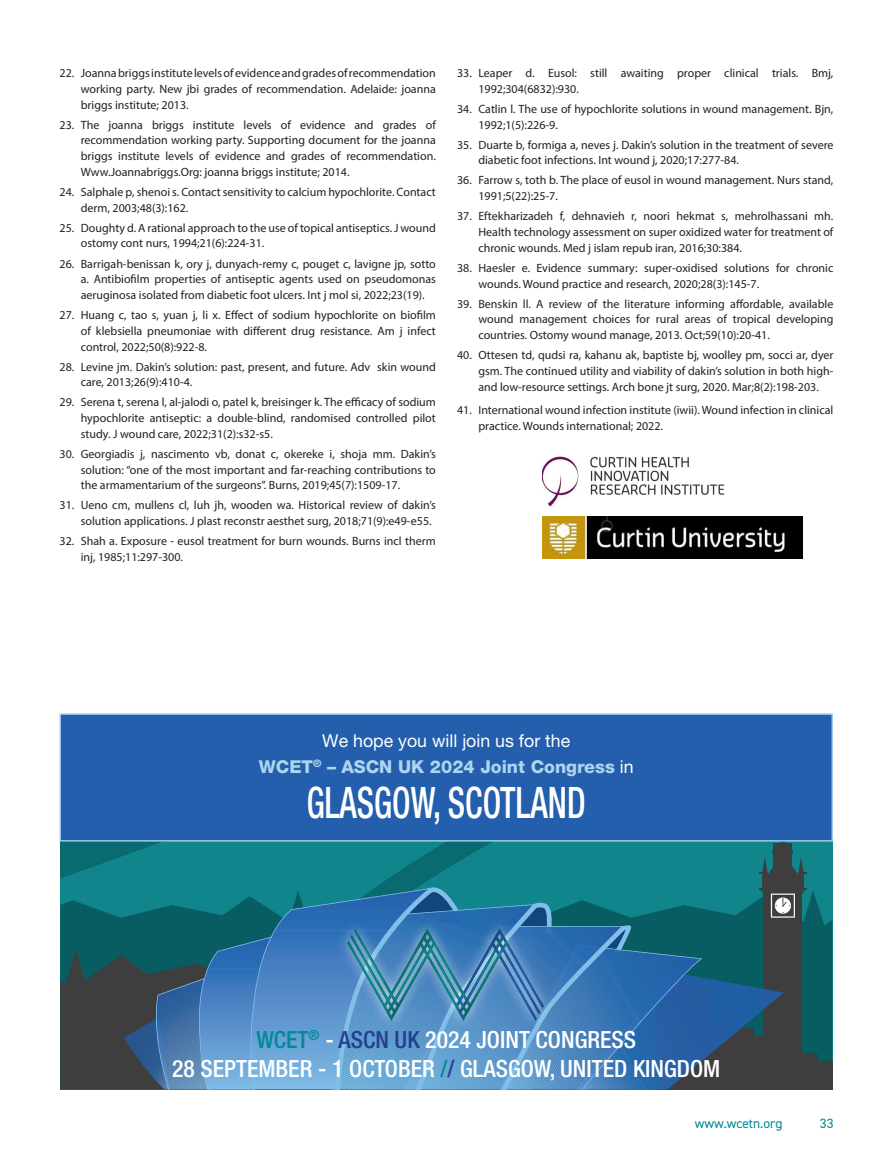
<style>
.page{position:relative;width:893px;height:1149px;background:#fff}
.page>*{position:absolute;margin:0;border:0;box-sizing:border-box;transform-origin:0 0}
.t1{font:500 condensed 43.35px "Helvetica Neue LT Pro";color:#fff;scale:.77 1}
.t2{font:500 condensed 23.7px "Helvetica Neue LT Pro";color:#fff}
.t3{font:800 17.7px "Helvetica Neue LT Pro";color:#aed4f0}
.t4{font:17.7px "Helvetica Neue LT Pro";color:#fff}
.t5{font:16.65px "Calibre";color:#fff;scale:.91 1}
.t6{font:13.5px "DIN2014";color:#008a97}
.WCET_References{font:12px/15.8px "Myriad Pro";color:#231f20}
.s1{font-weight:400;color:#fff}
.s2{color:#008a97}
.s3{color:#253f8e}
.s4{font-weight:700;color:#f59c7a}
</style>
<div class="page">
<img style="left:543px;top:516px;width:259px;height:42px">
<img style="left:543px;top:456px;width:182px;height:52px">
<svg style="left:806px;top:890px;width:26px;height:171px;background:#086166"></svg>
<div style="left:791px;top:1052px;width:26px;height:37px;background:#3e3e3f"></div>
<div style="left:812px;top:1061px;width:20px;height:28px;background:#3e3e3f"></div>
<div style="left:60px;top:714px;width:772px;height:126px;background:#235fad"></div>
<div style="left:60px;top:713px;width:773px;height:128px;border:2px solid #9acaed"></div>
<svg style="left:60px;top:823px;width:746px;height:266px;background:#2d7292"></svg>
<div style="left:328px;top:923px;width:234px;height:106px;background:#231f20;opacity:.5"></div>
<p class="WCET_References" style="left:81px;top:65px;width:357px;text-align:justify;text-indent:-21px">22. Joanna briggs institute levels of evidence and grades of recommendation working party. New jbi grades of recommendation. Adelaide: joanna briggs institute; 2013.</p>
<p class="WCET_References" style="left:81px;top:116px;width:357px;text-align:justify;text-indent:-21px">23. The joanna briggs institute levels of evidence and grades of recommendation working party. Supporting document for the joanna briggs institute levels of evidence and grades of recommendation.<br>Www.Joannabriggs.Org: joanna briggs institute; 2014.</p>
<p class="WCET_References" style="left:81px;top:184px;width:357px;text-indent:-21px">24. Salphale p, shenoi s. Contact sensitivity to calcium hypochlorite. Contact derm, 2003;48(3):162.</p>
<p class="WCET_References" style="left:81px;top:219px;width:357px;text-indent:-21px">25. Doughty d. A rational approach to the use of topical antiseptics. J wound ostomy cont nurs, 1994;21(6):224-31.</p>
<p class="WCET_References" style="left:81px;top:255px;width:357px;text-align:justify;text-indent:-21px">26. Barrigah-benissan k, ory j, dunyach-remy c, pouget c, lavigne jp, sotto a. Antibiofilm properties of antiseptic agents used on pseudomonas aeruginosa isolated from diabetic foot ulcers. Int j mol si, 2022;23(19).</p>
<p class="WCET_References" style="left:81px;top:307px;width:357px;text-align:justify;text-indent:-21px">27. Huang c, tao s, yuan j, li x. Effect of sodium hypochlorite on biofilm of klebsiella pneumoniae with different drug resistance. Am j infect control, 2022;50(8):922-8.</p>
<p class="WCET_References" style="left:81px;top:358px;width:357px;text-indent:-21px">28. Levine jm. Dakin’s solution: past, present, and future. Adv skin wound care, 2013;26(9):410-4.</p>
<p class="WCET_References" style="left:81px;top:394px;width:357px;text-align:justify;text-indent:-21px">29. Serena t, serena l, al-jalodi o, patel k, breisinger k. The efficacy of sodium hypochlorite antiseptic: a double-blind, randomised controlled pilot study. J wound care, 2022;31(2):s32-s5.</p>
<p class="WCET_References" style="left:81px;top:445px;width:357px;text-align:justify;text-indent:-21px">30. Georgiadis j, nascimento vb, donat c, okereke i, shoja mm. Dakin’s solution: “one of the most important and far-reaching contributions to the armamentarium of the surgeons”. Burns, 2019;45(7):1509-17.</p>
<p class="WCET_References" style="left:81px;top:497px;width:357px;text-indent:-21px">31. Ueno cm, mullens cl, luh jh, wooden wa. Historical review of dakin’s solution applications. J plast reconstr aesthet surg, 2018;71(9):e49-e55.</p>
<p class="WCET_References" style="left:81px;top:533px;width:357px;text-indent:-21px">32. Shah a. Exposure - eusol treatment for burn wounds. Burns incl therm inj, 1985;11:297-300.</p>
<p class="WCET_References" style="left:478px;top:65px;width:357px;text-indent:-21px">33. Leaper d. Eusol: still awaiting proper clinical trials. Bmj,<br>1992;304(6832):930.</p>
<p class="WCET_References" style="left:478px;top:101px;width:357px;text-indent:-21px">34. Catlin l. The use of hypochlorite solutions in wound management. Bjn,<br>1992;1(5):226-9.</p>
<p class="WCET_References" style="left:478px;top:136px;width:357px;text-indent:-21px">35. Duarte b, formiga a, neves j. Dakin’s solution in the treatment of severe diabetic foot infections. Int wound j, 2020;17:277-84.</p>
<p class="WCET_References" style="left:478px;top:172px;width:357px;text-indent:-21px">36. Farrow s, toth b. The place of eusol in wound management. Nurs stand,<br>1991;5(22):25-7.</p>
<p class="WCET_References" style="left:478px;top:208px;width:357px;text-align:justify;text-indent:-21px">37. Eftekharizadeh f, dehnavieh r, noori hekmat s, mehrolhassani mh.<br>Health technology assessment on super oxidized water for treatment of chronic wounds. Med j islam repub iran, 2016;30:384.</p>
<p class="WCET_References" style="left:478px;top:259px;width:357px;text-indent:-21px">38. Haesler e. Evidence summary: super-oxidised solutions for chronic wounds. Wound practice and research, 2020;28(3):145-7.</p>
<p class="WCET_References" style="left:478px;top:295px;width:357px;text-align:justify;text-indent:-21px">39. Benskin ll. A review of the literature informing affordable, available wound management choices for rural areas of tropical developing countries. Ostomy wound manage, 2013. Oct;59(10):20-41.</p>
<p class="WCET_References" style="left:478px;top:347px;width:357px;text-align:justify;text-indent:-21px">40. Ottesen td, qudsi ra, kahanu ak, baptiste bj, woolley pm, socci ar, dyer gsm. The continued utility and viability of dakin’s solution in both high&shy;and low-resource settings. Arch bone jt surg, 2020. Mar;8(2):198-203.</p>
<p class="WCET_References" style="left:478px;top:402px;width:357px;text-indent:-21px">41. International wound infection institute (iwii). Wound infection in clinical practice. Wounds international; 2022.</p>
<p class="t4" style="left:322px;top:729px;width:249px">We hope you will join us for the</p>
<p class="t3" style="left:259px;top:755px;width:376px">WCET<sup>®</sup> – ASCN UK 2024 Joint Congress <span class="s1">in</span></p>
<p class="t1" style="left:307px;top:776px;width:364px">GLASGOW, SCOTLAND</p>
<p class="t2" style="left:256px;top:1025px;width:381px"><span class="s2">WCET</span><sup>®</sup> - <span class="s3">ASCN UK</span> 2024 JOINT CONGRESS</p>
<p class="t2" style="left:172px;top:1053px;width:550px">28 SEPTEMBER - 1 OCTOBER <span class="s2">/</span><span class="s3">/</span> GLASGOW, UNITED KINGDOM</p>
<p class="t5" style="left:151px;top:1064px;width:653px">Don't forget to register before <span class="s4">30th June 2020</span> to take advantage of the Early Bird registration rates.</p>
<p class="t6" style="left:695px;top:1114px;width:89px">www.wcetn.org</p>
<p class="t6" style="left:820px;top:1114px;width:15px">33</p>
</div>
